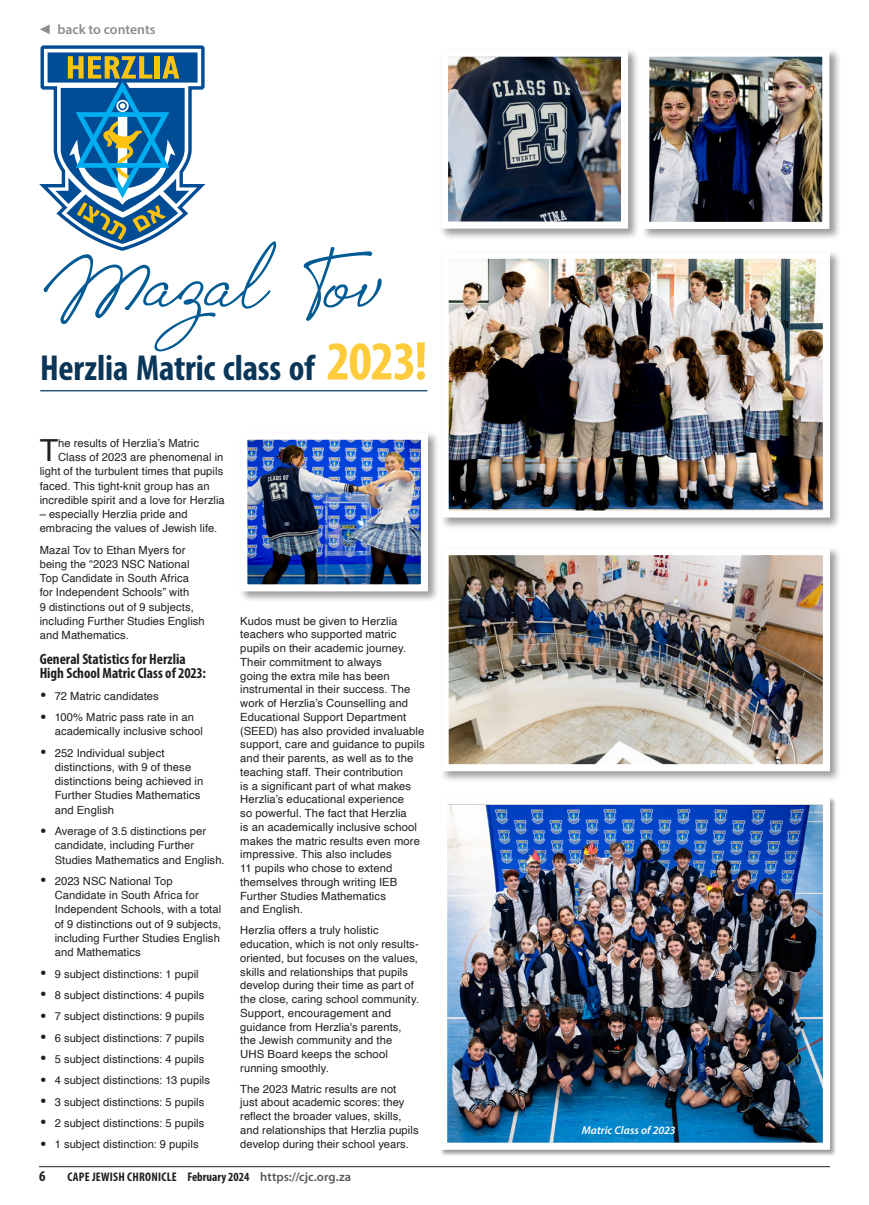
<style>
.page{position:relative;width:869px;height:1205px;background:#fff}
.page>*{position:absolute;margin:0;border:0;box-sizing:border-box;transform-origin:0 0}
.headings{font:700 condensed 36.25px "Myriad Pro";letter-spacing:-.005em;color:#0a3759}
.body{font:30.38px "Helvetica";color:#231f20}
.body-2{font:700 condensed 15px/14.2px "Myriad Pro";color:#231f20}
.byline_and_continued{font:600 13.75px "Myriad Pro";letter-spacing:-.005em;color:#8b8d90}
.t1{font:700 condensed 12.5px "Myriad Pro";letter-spacing:.02em;color:#231f20}
.body-3{font:11.25px/13.8px "Helvetica";letter-spacing:.01em;color:#231f20}
.t2{font:italic 600 11.25px "Myriad Pro";letter-spacing:.005em;color:#fff}
.s1{font-family:"Arial Narrow";font-weight:400}
.s2{font-size:55px;color:#fecb3a}
.s3{font-size:20px}
.s4{font-weight:600;font-stretch:normal;color:#57585a}
</style>
<div class="page">
<hr style="left:39px;top:1166px;width:790px;height:1px;background:#231f20">
<div style="left:439px;top:48px;width:200px;height:192px;background:#231f20;opacity:.45"></div>
<img style="left:449px;top:58px;width:170px;height:163px">
<div style="left:441px;top:50px;width:186px;height:179px;border:7px solid #fff"></div>
<div style="left:640px;top:48px;width:200px;height:193px;background:#231f20;opacity:.45"></div>
<img style="left:650px;top:58px;width:171px;height:163px">
<div style="left:642px;top:50px;width:187px;height:179px;border:7px solid #fff"></div>
<div style="left:439px;top:250px;width:402px;height:279px;background:#231f20;opacity:.45"></div>
<img style="left:449px;top:260px;width:372px;height:250px">
<div style="left:441px;top:252px;width:388px;height:266px;border:7px solid #fff"></div>
<div style="left:439px;top:546px;width:402px;height:237px;background:#231f20;opacity:.45"></div>
<img style="left:449px;top:556px;width:372px;height:207px">
<div style="left:441px;top:548px;width:388px;height:223px;border:7px solid #fff"></div>
<div style="left:238px;top:431px;width:201px;height:172px;background:#231f20;opacity:.45"></div>
<img style="left:248px;top:441px;width:171px;height:142px">
<div style="left:240px;top:433px;width:187px;height:158px;border:7px solid #fff"></div>
<div style="left:439px;top:797px;width:397px;height:359px;background:#231f20;opacity:.45"></div>
<img style="left:448px;top:805px;width:373px;height:337px">
<div style="left:440px;top:797px;width:389px;height:353px;border:7px solid #fff"></div>
<hr style="left:40px;top:390px;width:387px;height:1px;background:#0a3759">
<svg style="left:39px;top:45px;width:342px;height:306px"></svg>
<p class="byline_and_continued" style="left:38px;top:20px;width:119px"><span class="s1">◄</span> back to contents</p>
<p class="headings" style="left:40px;top:345px;width:388px">Herzlia Matric class of <span class="s2">2023!</span></p>
<p class="body" style="left:40px;top:427px;width:20px">T</p>
<p class="body-3" style="left:58px;top:437px;width:142px">he results of Herzlia’s Matric</p>
<p class="body-3" style="left:58px;top:450px;width:167px">Class of 2023 are phenomenal in</p>
<p class="body-3" style="left:40px;top:465px;width:185px">light of the turbulent times that pupils</p>
<p class="body-3" style="left:40px;top:479px;width:171px">faced. This tight-knit group has an</p>
<p class="body-3" style="left:40px;top:493px;width:186px">incredible spirit and a love for Herzlia</p>
<p class="body-3" style="left:40px;top:507px;width:179px;line-height:14.2px">– especially Herzlia pride and embracing the values of Jewish life.</p>
<p class="body-3" style="left:40px;top:543px;width:166px;line-height:14.2px">Mazal Tov to Ethan Myers for being the “2023 NSC National<br>Top Candidate in South Africa for Independent Schools” with<br>9 distinctions out of 9 subjects, including Further Studies English and Mathematics.</p>
<p class="body-2" style="left:40px;top:652px;width:167px">General Statistics for Herzlia<br>High School Matric Class of 2023:</p>
<p class="body-3" style="left:40px;top:689px;width:120px"><span class="s3">•</span> 72 Matric candidates</p>
<p class="body-3" style="left:55px;top:710px;width:149px;line-height:14.2px;text-indent:-15px"><span class="s3">•</span> 100% Matric pass rate in an academically inclusive school</p>
<p class="body-3" style="left:55px;top:746px;width:150px;line-height:14.2px;text-indent:-15px"><span class="s3">•</span> 252 Individual subject distinctions, with 9 of these distinctions being achieved in<br>Further Studies Mathematics and English</p>
<p class="body-3" style="left:55px;top:824px;width:171px;line-height:14.2px;text-indent:-15px"><span class="s3">•</span> Average of 3.5 distinctions per candidate, including Further<br>Studies Mathematics and English.</p>
<p class="body-3" style="left:55px;top:874px;width:168px;line-height:14.2px;text-indent:-15px"><span class="s3">•</span> 2023 NSC National Top<br>Candidate in South Africa for<br>Independent Schools, with a total of 9 distinctions out of 9 subjects, including Further Studies English and Mathematics</p>
<p class="body-3" style="left:40px;top:967px;width:160px"><span class="s3">•</span> 9 subject distinctions: 1 pupil</p>
<p class="body-3" style="left:40px;top:988px;width:166px"><span class="s3">•</span> 8 subject distinctions: 4 pupils</p>
<p class="body-3" style="left:40px;top:1010px;width:166px"><span class="s3">•</span> 7 subject distinctions: 9 pupils</p>
<p class="body-3" style="left:40px;top:1031px;width:166px"><span class="s3">•</span> 6 subject distinctions: 7 pupils</p>
<p class="body-3" style="left:40px;top:1052px;width:166px"><span class="s3">•</span> 5 subject distinctions: 4 pupils</p>
<p class="body-3" style="left:40px;top:1074px;width:172px"><span class="s3">•</span> 4 subject distinctions: 13 pupils</p>
<p class="body-3" style="left:40px;top:1095px;width:166px"><span class="s3">•</span> 3 subject distinctions: 5 pupils</p>
<p class="body-3" style="left:40px;top:1116px;width:166px"><span class="s3">•</span> 2 subject distinctions: 5 pupils</p>
<p class="body-3" style="left:40px;top:1138px;width:160px"><span class="s3">•</span> 1 subject distinction: 9 pupils</p>
<p class="body-3" style="left:240px;top:614px;width:186px">Kudos must be given to Herzlia teachers who supported matric pupils on their academic journey.<br>Their commitment to always<br>going the extra mile has been instrumental in their success. The work of Herzlia’s Counselling and<br>Educational Support Department (SEED) has also provided invaluable support, care and guidance to pupils and their parents, as well as to the teaching staff. Their contribution<br>is a significant part of what makes<br>Herzlia’s educational experience<br>so powerful. The fact that Herzlia<br>is an academically inclusive school makes the matric results even more impressive. This also includes<br>11 pupils who chose to extend themselves through writing IEB<br>Further Studies Mathematics<br>and English.</p>
<p class="body-3" style="left:240px;top:924px;width:180px">Herzlia offers a truly holistic education, which is not only results&shy;oriented, but focuses on the values, skills and relationships that pupils develop during their time as part of the close, caring school community.<br>Support, encouragement and guidance from Herzlia's parents, the Jewish community and the<br>UHS Board keeps the school running smoothly.</p>
<p class="body-3" style="left:240px;top:1082px;width:180px">The 2023 Matric results are not<br>just about academic scores: they reflect the broader values, skills, and relationships that Herzlia pupils develop during their school years.</p>
<h3 class="body-2" style="left:39px;top:1168px;width:8px">6</h3>
<p class="t1" style="left:67px;top:1169px;width:285px">CAPE JEWISH CHRONICLE February 2024 <span class="s4">https://cjc.org.za</span></p>
<p class="t2" style="left:581px;top:1122px;width:96px">Matric Class of 2023</p>
</div>
